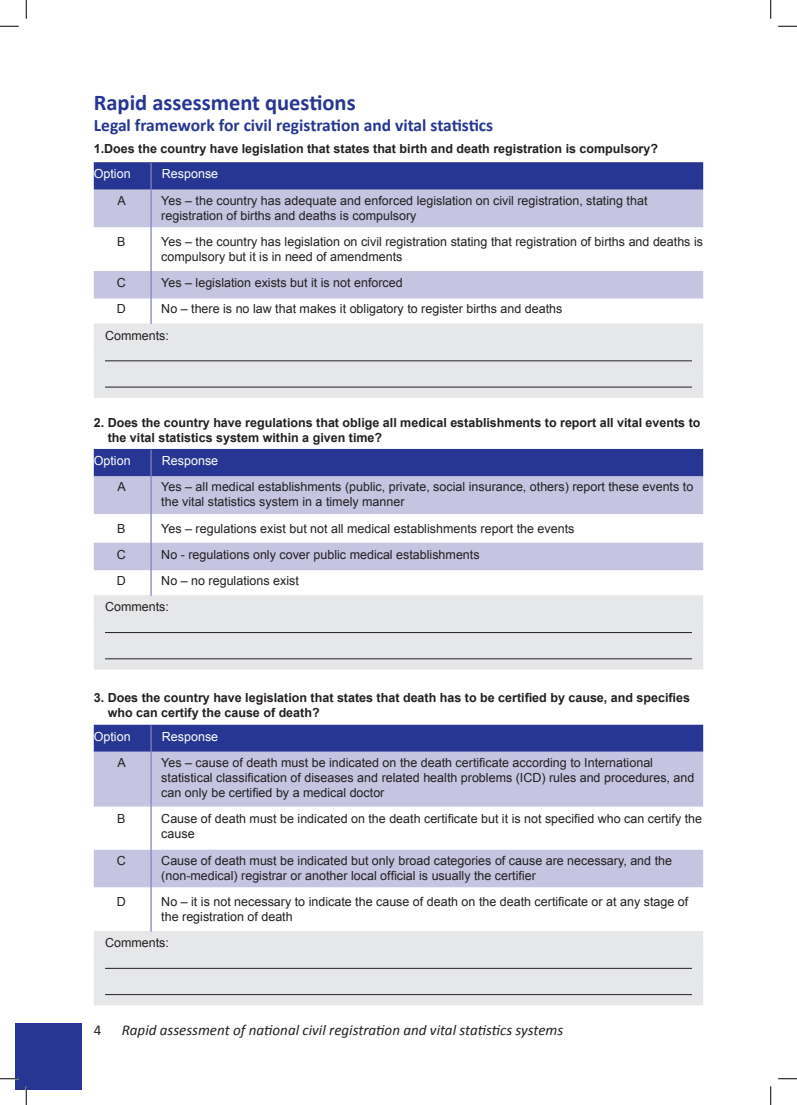
<style>
.page{position:relative;width:797px;height:1105px;background:#fff}
.page>*{position:absolute;margin:0;border:0;box-sizing:border-box;transform-origin:0 0}
.t1{font:700 22.5px "Calibri";color:#263692}
.t2{font:700 17.5px "Calibri";color:#263692}
.t3{font:italic 15px "Calibri";color:#231f20}
.t4{font:12.5px/15px "Arial";color:#231f20}
.t5{font:700 12.5px/15px "Arial";color:#231f20}
.t6{font:12.5px "Arial";color:#fff}
</style>
<div class="page">
<div style="left:15px;top:1024px;width:66px;height:66px;background:#263692"></div>
<div style="left:94px;top:449px;width:609px;height:27px;background:#263692"></div>
<div style="left:94px;top:476px;width:609px;height:38px;background:#c5c4e1"></div>
<div style="left:94px;top:543px;width:609px;height:27px;background:#c5c4e1"></div>
<div style="left:94px;top:595px;width:609px;height:28px;background:#e6e7e9"></div>
<div style="left:94px;top:616px;width:609px;height:27px;background:#e6e7e9"></div>
<hr style="left:105px;top:632px;width:587px;height:1px;background:#231f20">
<div style="left:94px;top:642px;width:609px;height:28px;background:#e6e7e9"></div>
<hr style="left:105px;top:658px;width:587px;height:1px;background:#231f20">
<hr style="left:150px;top:450px;width:2px;height:146px;background:#8483bd">
<div style="left:94px;top:725px;width:609px;height:27px;background:#263692"></div>
<div style="left:94px;top:751px;width:609px;height:55px;background:#c5c4e1"></div>
<div style="left:94px;top:850px;width:609px;height:37px;background:#c5c4e1"></div>
<div style="left:94px;top:931px;width:609px;height:27px;background:#e6e7e9"></div>
<div style="left:94px;top:952px;width:609px;height:27px;background:#e6e7e9"></div>
<hr style="left:105px;top:968px;width:587px;height:1px;background:#231f20">
<div style="left:94px;top:978px;width:609px;height:27px;background:#e6e7e9"></div>
<hr style="left:105px;top:994px;width:587px;height:1px;background:#231f20">
<hr style="left:150px;top:725px;width:2px;height:207px;background:#8483bd">
<div style="left:94px;top:162px;width:609px;height:28px;background:#263692"></div>
<div style="left:94px;top:190px;width:609px;height:37px;background:#c5c4e1"></div>
<div style="left:94px;top:271px;width:609px;height:27px;background:#c5c4e1"></div>
<div style="left:94px;top:323px;width:609px;height:28px;background:#e6e7e9"></div>
<div style="left:94px;top:344px;width:609px;height:28px;background:#e6e7e9"></div>
<hr style="left:105px;top:360px;width:587px;height:1px;background:#231f20">
<div style="left:94px;top:370px;width:609px;height:28px;background:#e6e7e9"></div>
<hr style="left:105px;top:387px;width:587px;height:1px;background:#231f20">
<hr style="left:150px;top:163px;width:2px;height:161px;background:#8483bd">
<svg style="left:0;top:25px;width:19px;height:2px"></svg>
<svg style="left:778px;top:25px;width:19px;height:2px"></svg>
<svg style="left:0;top:1078px;width:19px;height:1px"></svg>
<svg style="left:778px;top:1078px;width:19px;height:1px"></svg>
<svg style="left:25px;top:0;width:2px;height:19px"></svg>
<svg style="left:25px;top:1086px;width:2px;height:19px"></svg>
<svg style="left:770px;top:0;width:1px;height:19px"></svg>
<svg style="left:770px;top:1086px;width:1px;height:19px"></svg>
<h1 class="t1" style="left:94px;top:89px;width:263px">Rapid assessment questions</h1>
<h2 class="t2" style="left:94px;top:115px;width:401px">Legal framework for civil registration and vital statistics</h2>
<p class="t5" style="left:94px;top:141px;width:566px">1.Does the country have legislation that states that birth and death registration is compulsory?</p>
<p class="t6" style="left:94px;top:167px;width:38px">Option</p>
<p class="t6" style="left:162px;top:167px;width:58px">Response</p>
<p class="t4" style="left:117px;top:193px;width:10px">A</p>
<p class="t4" style="left:161px;top:193px;width:487px">Yes – the country has adequate and enforced legislation on civil registration, stating that registration of births and deaths is compulsory</p>
<p class="t4" style="left:117px;top:234px;width:10px">B</p>
<p class="t4" style="left:161px;top:234px;width:543px">Yes – the country has legislation on civil registration stating that registration of births and deaths is compulsory but it is in need of amendments</p>
<p class="t4" style="left:117px;top:275px;width:11px">C</p>
<p class="t4" style="left:161px;top:275px;width:243px">Yes – legislation exists but it is not enforced</p>
<p class="t4" style="left:117px;top:302px;width:11px">D</p>
<p class="t4" style="left:105px;top:296px;width:459px;line-height:26.2px;text-indent:56px">No – there is no law that makes it obligatory to register births and deaths<br>Comments:</p>
<p class="t5" style="left:108px;top:415px;width:594px;text-indent:-14px">2. Does the country have regulations that oblige all medical establishments to report all vital events to the vital statistics system within a given time?</p>
<p class="t6" style="left:94px;top:454px;width:38px">Option</p>
<p class="t6" style="left:162px;top:454px;width:58px">Response</p>
<p class="t4" style="left:117px;top:480px;width:10px">A</p>
<p class="t4" style="left:161px;top:480px;width:533px">Yes – all medical establishments (public, private, social insurance, others) report these events to the vital statistics system in a timely manner</p>
<p class="t4" style="left:117px;top:521px;width:10px">B</p>
<p class="t4" style="left:161px;top:521px;width:414px">Yes – regulations exist but not all medical establishments report the events</p>
<p class="t4" style="left:117px;top:547px;width:11px">C</p>
<p class="t4" style="left:161px;top:547px;width:320px">No - regulations only cover public medical establishments</p>
<p class="t4" style="left:117px;top:573px;width:11px">D</p>
<p class="t4" style="left:105px;top:568px;width:195px;line-height:26.2px;text-indent:56px">No – no regulations exist<br>Comments:</p>
<p class="t5" style="left:108px;top:690px;width:584px;text-indent:-14px">3. Does the country have legislation that states that death has to be certified by cause, and specifies who can certify the cause of death?</p>
<p class="t6" style="left:94px;top:729px;width:38px">Option</p>
<p class="t6" style="left:162px;top:729px;width:58px">Response</p>
<p class="t4" style="left:117px;top:755px;width:10px">A</p>
<p class="t4" style="left:161px;top:755px;width:534px">Yes – cause of death must be indicated on the death certificate according to International statistical classification of diseases and related health problems (ICD) rules and procedures, and can only be certified by a medical doctor</p>
<p class="t4" style="left:117px;top:812px;width:10px">B</p>
<p class="t4" style="left:161px;top:812px;width:542px">Cause of death must be indicated on the death certificate but it is not specified who can certify the cause</p>
<p class="t4" style="left:117px;top:853px;width:11px">C</p>
<p class="t4" style="left:161px;top:853px;width:512px">Cause of death must be indicated but only broad categories of cause are necessary, and the (non-medical) registrar or another local official is usually the certifier</p>
<p class="t4" style="left:117px;top:894px;width:11px">D</p>
<p class="t4" style="left:161px;top:894px;width:528px">No – it is not necessary to indicate the cause of death on the death certificate or at any stage of the registration of death</p>
<p class="t4" style="left:105px;top:935px;width:65px">Comments:</p>
<p class="t3" style="left:122px;top:1021px;width:443px">Rapid assessment of national civil registration and vital statistics systems</p>
</div>
